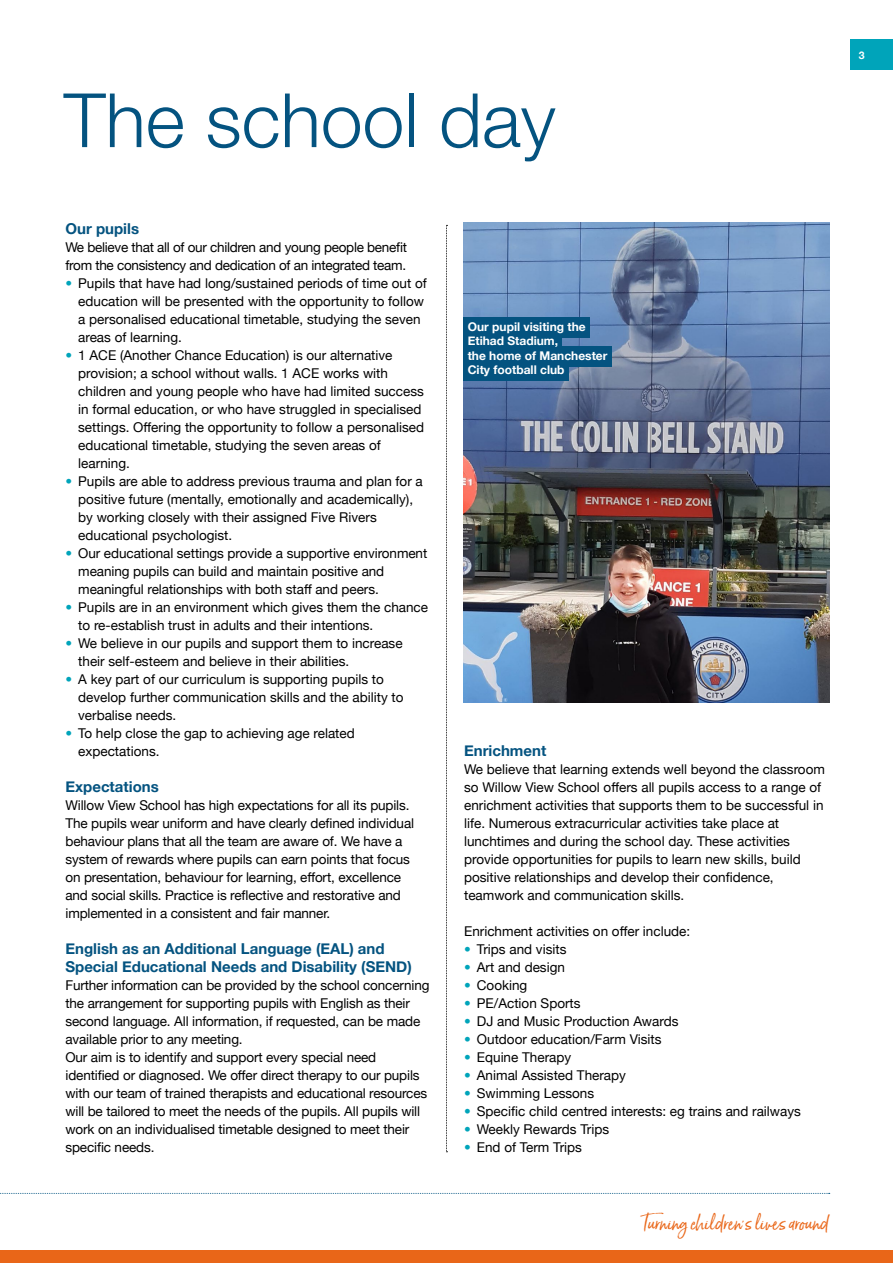
<style>
.page{position:relative;width:893px;height:1263px;background:#fff}
.page>*{position:absolute;margin:0;border:0;box-sizing:border-box;transform-origin:0 0}
.t1{font:300 75px "Helvetica Neue LT Std";color:#045380}
.t2{font:18px "Born Ready";color:#e96618}
.t3{font:700 15px/18px "Helvetica Neue";color:#045380}
.t4{font:13.5px/18px "Helvetica Neue";color:#000}
.t5{font:13.5px/18px "Helvetica Neue";letter-spacing:-.02em;color:#000}
.t6{font:700 12px/14.4px "Helvetica Neue";color:#fff}
.t7{font:700 10.5px "Helvetica Neue";color:#fff}
.s1{font-family:"Helvetica Neue LT Std";font-weight:300;color:#00a4ba}
</style>
<div class="page">
<div style="left:850px;top:39px;width:43px;height:30px;background:#00a4ba"></div>
<div style="left:0;top:1251px;width:893px;height:12px;background:#e96618"></div>
<svg style="left:0;top:1193px;width:830px;height:1px"></svg>
<svg style="left:446px;top:225px;width:1px;height:927px"></svg>
<img style="left:463px;top:222px;width:366px;height:480px">
<div style="left:463px;top:317px;width:127px;height:21px;background:#045380"></div>
<div style="left:463px;top:331px;width:99px;height:21px;background:#045380"></div>
<div style="left:463px;top:346px;width:149px;height:20px;background:#045380"></div>
<div style="left:463px;top:360px;width:106px;height:21px;background:#045380"></div>
<h1 class="t1" style="left:64px;top:75px;width:493px">The school day</h1>
<p class="t3" style="left:65px;top:220px;width:75px">Our pupils</p>
<p class="t5" style="left:65px;top:239px;width:343px">We believe that all of our children and young people benefit from the consistency and dedication of an integrated team.</p>
<p class="t4" style="left:78px;top:275px;width:350px;text-indent:-13px"><span class="s1">•</span> Pupils that have had long/sustained periods of time out of education will be presented with the opportunity to follow a personalised educational timetable, studying the seven areas of learning.</p>
<p class="t4" style="left:78px;top:347px;width:347px;text-indent:-13px"><span class="s1">•</span> 1 ACE (Another Chance Education) is our alternative provision; a school without walls. 1 ACE works with children and young people who have had limited success in formal education, or who have struggled in specialised settings. Offering the opportunity to follow a personalised educational timetable, studying the seven areas of learning.</p>
<p class="t4" style="left:78px;top:473px;width:346px;text-indent:-13px"><span class="s1">•</span> Pupils are able to address previous trauma and plan for a positive future (mentally, emotionally and academically), by working closely with their assigned Five Rivers educational psychologist.</p>
<p class="t4" style="left:78px;top:545px;width:351px;text-indent:-13px"><span class="s1">•</span> Our educational settings provide a supportive environment meaning pupils can build and maintain positive and meaningful relationships with both staff and peers.</p>
<p class="t4" style="left:78px;top:599px;width:351px;text-indent:-13px"><span class="s1">•</span> Pupils are in an environment which gives them the chance to re-establish trust in adults and their intentions.</p>
<p class="t4" style="left:78px;top:635px;width:326px;text-indent:-13px"><span class="s1">•</span> We believe in our pupils and support them to increase their self-esteem and believe in their abilities.</p>
<p class="t4" style="left:78px;top:671px;width:327px;text-indent:-13px"><span class="s1">•</span> A key part of our curriculum is supporting pupils to develop further communication skills and the ability to verbalise needs.</p>
<p class="t4" style="left:78px;top:725px;width:278px;text-indent:-13px"><span class="s1">•</span> To help close the gap to achieving age related expectations.</p>
<p class="t3" style="left:65px;top:778px;width:95px">Expectations</p>
<p class="t4" style="left:65px;top:797px;width:350px">Willow View School has high expectations for all its pupils.<br>The pupils wear uniform and have clearly defined individual behaviour plans that all the team are aware of. We have a system of rewards where pupils can earn points that focus on presentation, behaviour for learning, effort, excellence and social skills. Practice is reflective and restorative and implemented in a consistent and fair manner.</p>
<p class="t3" style="left:65px;top:940px;width:348px">English as an Additional Language (EAL) and<br>Special Educational Needs and Disability (SEND)</p>
<p class="t4" style="left:65px;top:977px;width:365px">Further information can be provided by the school concerning the arrangement for supporting pupils with English as their second language. All information, if requested, can be made available prior to any meeting.<br>Our aim is to identify and support every special need identified or diagnosed. We offer direct therapy to our pupils with our team of trained therapists and educational resources will be tailored to meet the needs of the pupils. All pupils will work on an individualised timetable designed to meet their specific needs.</p>
<p class="t6" style="left:468px;top:320px;width:141px">Our pupil visiting the<br>Etihad Stadium,<br>the home of Manchester<br>City football club</p>
<p class="t3" style="left:464px;top:742px;width:84px">Enrichment</p>
<p class="t4" style="left:464px;top:761px;width:362px">We believe that learning extends well beyond the classroom so Willow View School offers all pupils access to a range of enrichment activities that supports them to be successful in life. Numerous extracurricular activities take place at lunchtimes and during the school day. These activities provide opportunities for pupils to learn new skills, build positive relationships and develop their confidence, teamwork and communication skills.</p>
<p class="t4" style="left:464px;top:923px;width:228px">Enrichment activities on offer include:</p>
<p class="t4" style="left:464px;top:941px;width:104px"><span class="s1">•</span> Trips and visits</p>
<p class="t4" style="left:464px;top:959px;width:102px"><span class="s1">•</span> Art and design</p>
<p class="t4" style="left:464px;top:977px;width:65px"><span class="s1">•</span> Cooking</p>
<p class="t4" style="left:464px;top:995px;width:118px"><span class="s1">•</span> PE/Action Sports</p>
<p class="t4" style="left:464px;top:1013px;width:216px"><span class="s1">•</span> DJ and Music Production Awards</p>
<p class="t4" style="left:464px;top:1031px;width:199px"><span class="s1">•</span> Outdoor education/Farm Visits</p>
<p class="t4" style="left:464px;top:1049px;width:109px"><span class="s1">•</span> Equine Therapy</p>
<p class="t4" style="left:464px;top:1067px;width:163px"><span class="s1">•</span> Animal Assisted Therapy</p>
<p class="t4" style="left:464px;top:1085px;width:132px"><span class="s1">•</span> Swimming Lessons</p>
<p class="t4" style="left:464px;top:1103px;width:338px"><span class="s1">•</span> Specific child centred interests: eg trains and railways</p>
<p class="t4" style="left:464px;top:1121px;width:146px"><span class="s1">•</span> Weekly Rewards Trips</p>
<p class="t4" style="left:464px;top:1139px;width:119px"><span class="s1">•</span> End of Term Trips</p>
<h2 class="t2" style="left:641px;top:1212px;width:189px">Turning children's lives around</h2>
<p class="t7" style="left:859px;top:47px;width:7px">3</p>
</div>
